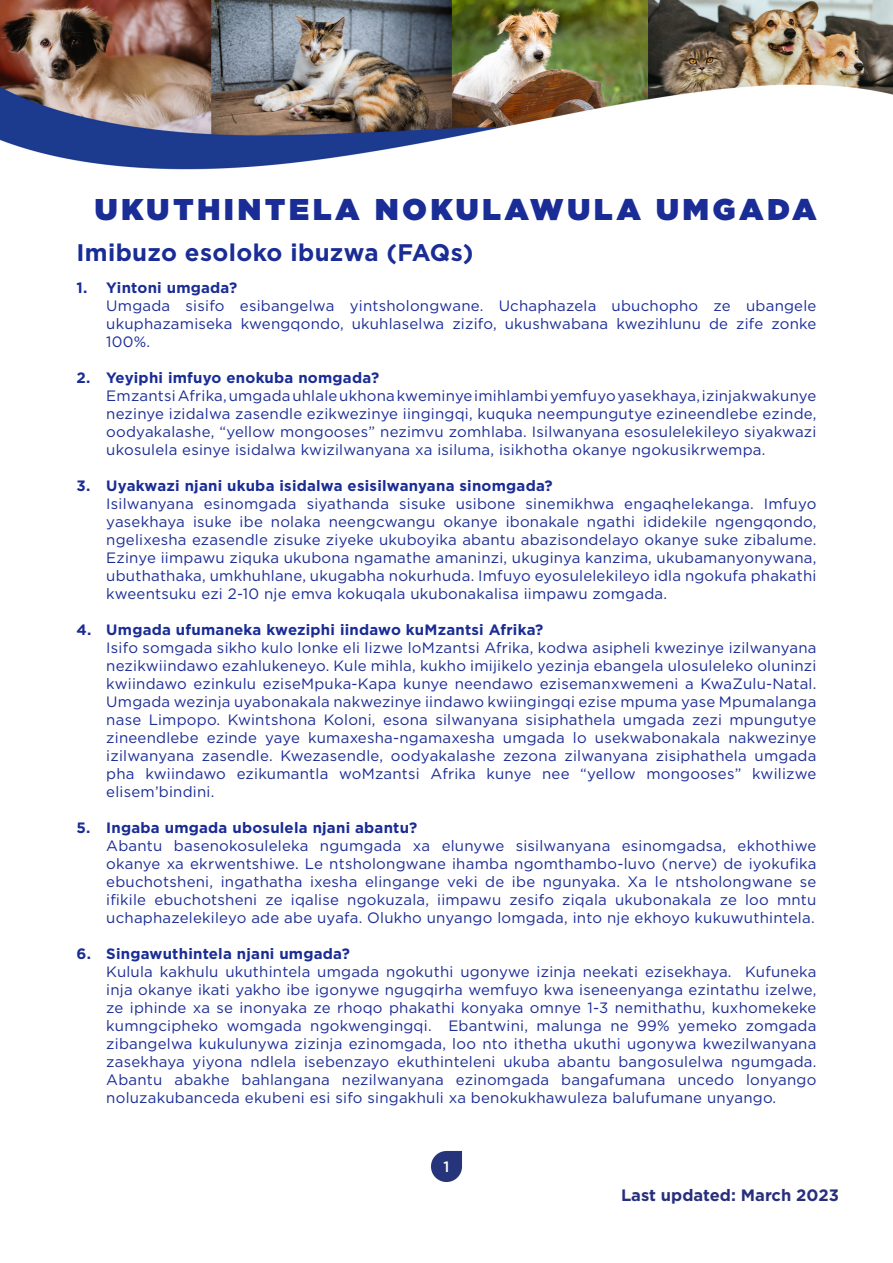
<style>
.page{position:relative;width:893px;height:1263px;background:#fff}
.page>*{position:absolute;margin:0;border:0;box-sizing:border-box;transform-origin:0 0}
.t1{font:900 30px "Gotham";letter-spacing:.13em;color:#1a2c95}
.t2{font:700 24px "Gotham";letter-spacing:.015em;color:#1a2c95}
.t3{font:700 16.5px "Gotham";color:#282f7b}
.t4{font:15px/18px "Gotham";letter-spacing:.015em;color:#1a2c95;text-align:justify}
.t5{font:700 15px "Gotham";letter-spacing:.015em;color:#1a2c95}
.t6{font:500 15px "Gotham";color:#fff}
</style>
<div class="page">
<img style="left:0;top:0;width:893px;height:170px">
<img style="left:431px;top:1151px;width:31px;height:31px">
<p class="t1" style="left:95px;top:187px;width:723px">UKUTHINTELA NOKULAWULA UMGADA</p>
<p class="t2" style="left:77px;top:236px;width:398px">Imibuzo esoloko ibuzwa (FAQs)</p>
<p class="t5" style="left:77px;top:277px;width:162px">1. Yintoni umgada?</p>
<p class="t4" style="left:106px;top:296px;width:712px">Umgada sisifo esibangelwa yintsholongwane. Uchaphazela ubuchopho ze ubangele ukuphazamiseka kwengqondo, ukuhlaselwa zizifo, ukushwabana kwezihlunu de zife zonke 100%.</p>
<p class="t5" style="left:77px;top:367px;width:304px">2. Yeyiphi imfuyo enokuba nomgada?</p>
<p class="t4" style="left:106px;top:386px;width:712px">Emzantsi Afrika, umgada uhlale ukhona kweminye imihlambi yemfuyo yasekhaya, izinjakwakunye nezinye izidalwa zasendle ezikwezinye iingingqi, kuquka neempungutye ezineendlebe ezinde, oodyakalashe, “yellow mongooses” nezimvu zomhlaba. Isilwanyana esosulelekileyo siyakwazi ukosulela esinye isidalwa kwizilwanyana xa isiluma, isikhotha okanye ngokusikrwempa.</p>
<p class="t5" style="left:77px;top:475px;width:478px">3. Uyakwazi njani ukuba isidalwa esisilwanyana sinomgada?</p>
<p class="t4" style="left:106px;top:494px;width:712px">Isilwanyana esinomgada siyathanda sisuke usibone sinemikhwa engaqhelekanga. Imfuyo yasekhaya isuke ibe nolaka neengcwangu okanye ibonakale ngathi ididekile ngengqondo, ngelixesha ezasendle zisuke ziyeke ukuboyika abantu abazisondelayo okanye suke zibalume.<br>Ezinye iimpawu ziquka ukubona ngamathe amaninzi, ukuginya kanzima, ukubamanyonywana, ubuthathaka, umkhuhlane, ukugabha nokurhuda. Imfuyo eyosulelekileyo idla ngokufa phakathi kweentsuku ezi 2-10 nje emva kokuqala ukubonakalisa iimpawu zomgada.</p>
<p class="t5" style="left:77px;top:619px;width:468px">4. Umgada ufumaneka kweziphi iindawo kuMzantsi Afrika?</p>
<p class="t4" style="left:106px;top:638px;width:712px">Isifo somgada sikho kulo lonke eli lizwe loMzantsi Afrika, kodwa asipheli kwezinye izilwanyana nezikwiindawo ezahlukeneyo. Kule mihla, kukho imijikelo yezinja ebangela ulosuleleko oluninzi kwiindawo ezinkulu eziseMpuka-Kapa kunye neendawo ezisemanxwemeni a KwaZulu-Natal.<br>Umgada wezinja uyabonakala nakwezinye iindawo kwiingingqi ezise mpuma yase Mpumalanga nase Limpopo. Kwintshona Koloni, esona silwanyana sisiphathela umgada zezi mpungutye zineendlebe ezinde yaye kumaxesha-ngamaxesha umgada lo usekwabonakala nakwezinye izilwanyana zasendle. Kwezasendle, oodyakalashe zezona zilwanyana zisiphathela umgada pha kwiindawo ezikumantla woMzantsi Afrika kunye nee “yellow mongooses” kwilizwe elisem’bindini.</p>
<p class="t5" style="left:77px;top:817px;width:342px">5. Ingaba umgada ubosulela njani abantu?</p>
<p class="t4" style="left:106px;top:836px;width:712px">Abantu basenokosuleleka ngumgada xa elunywe sisilwanyana esinomgadsa, ekhothiwe okanye xa ekrwentshiwe. Le ntsholongwane ihamba ngomthambo-luvo (nerve) de iyokufika ebuchotsheni, ingathatha ixesha elingange veki de ibe ngunyaka. Xa le ntsholongwane se ifikile ebuchotsheni ze iqalise ngokuzala, iimpawu zesifo ziqala ukubonakala ze loo mntu uchaphazelekileyo ade abe uyafa. Olukho unyango lomgada, into nje ekhoyo kukuwuthintela.</p>
<p class="t5" style="left:77px;top:943px;width:275px">6. Singawuthintela njani umgada?</p>
<p class="t4" style="left:106px;top:962px;width:712px">Kulula kakhulu ukuthintela umgada ngokuthi ugonywe izinja neekati ezisekhaya. Kufuneka inja okanye ikati yakho ibe igonywe ngugqirha wemfuyo kwa iseneenyanga ezintathu izelwe, ze iphinde xa se inonyaka ze rhoqo phakathi konyaka omnye 1-3 nemithathu, kuxhomekeke kumngcipheko womgada ngokwengingqi. Ebantwini, malunga ne 99% yemeko zomgada zibangelwa kukulunywa zizinja ezinomgada, loo nto ithetha ukuthi ugonywa kwezilwanyana zasekhaya yiyona ndlela isebenzayo ekuthinteleni ukuba abantu bangosulelwa ngumgada.<br>Abantu abakhe bahlangana nezilwanyana ezinomgada bangafumana uncedo lonyango noluzakubanceda ekubeni esi sifo singakhuli xa benokukhawuleza balufumane unyango.</p>
<p class="t6" style="left:443px;top:1157px;width:7px">1</p>
<p class="t3" style="left:621px;top:1185px;width:219px">Last updated: March 2023</p>
</div>
